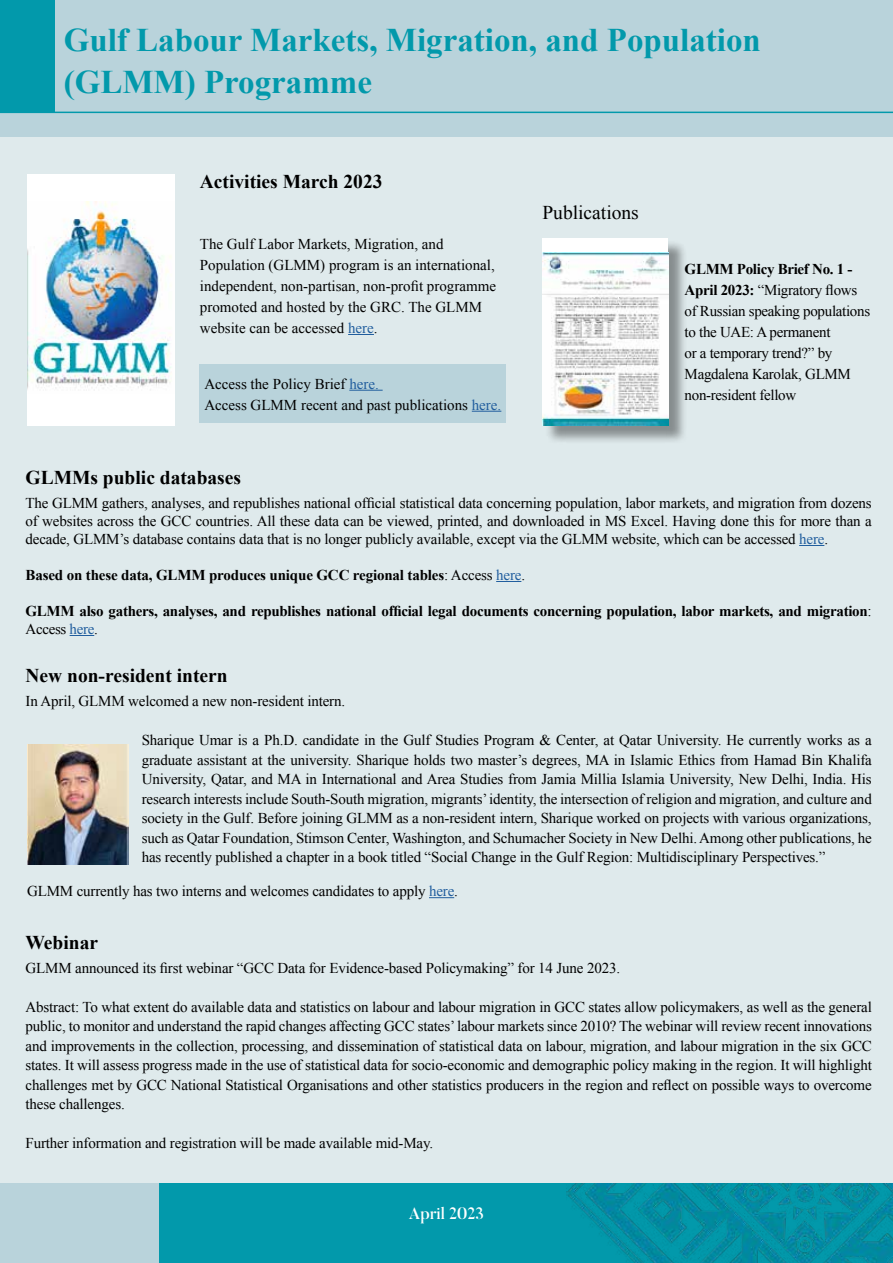
<style>
.page{position:relative;width:893px;height:1263px;background:#fff}
.page>*{position:absolute;margin:0;border:0;box-sizing:border-box;transform-origin:0 0}
.t1{font:700 33px/42px "Times New Roman";color:#0299ab}
.t2{font:700 19.5px "Times New Roman";color:#000}
.t3{font:19.5px "Times New Roman";color:#000}
.t4{font:500 16.5px "Butler";color:#fff}
.t5{font:15px/21px "Times New Roman";letter-spacing:-.01em;color:#000;text-align:justify}
.t6{font:700 15px/18px "Times New Roman";letter-spacing:-.02em;color:#000}
.s1{color:#215e9e}
.s2{font-weight:700}
.s3{font-weight:400}
.s4{font-weight:400;color:#215e9e}
</style>
<div class="page">
<div style="left:0;top:5px;width:893px;height:1258px;background:#dfeaec"></div>
<div style="left:0;top:1183px;width:198px;height:80px;background:#b9d3db"></div>
<div style="left:159px;top:1183px;width:734px;height:80px;background:#0299ab"></div>
<img style="left:567px;top:1183px;width:326px;height:80px">
<div style="left:0;top:0;width:893px;height:137px;background:#b9d3db"></div>
<hr style="left:0;top:112px;width:893px;height:1px;background:#0299ab">
<div style="left:0;top:0;width:54px;height:112px;background:#0299ab"></div>
<svg style="left:799px;top:545px;width:25px;height:1px"></svg>
<svg style="left:496px;top:581px;width:25px;height:1px"></svg>
<svg style="left:70px;top:635px;width:24px;height:1px"></svg>
<svg style="left:348px;top:334px;width:26px;height:1px"></svg>
<div style="left:545px;top:240px;width:142px;height:205px;background:#000;opacity:.4"></div>
<div style="left:542px;top:238px;width:126px;height:188px;background:#fff"></div>
<img style="left:542px;top:253px;width:126px;height:173px">
<div style="left:27px;top:174px;width:147px;height:252px;background:#fff"></div>
<img style="left:27px;top:201px;width:145px;height:190px">
<div style="left:200px;top:364px;width:306px;height:59px;background:#b9d3db"></div>
<hr style="left:349px;top:390px;width:34px;height:1px;background:#215e9e">
<svg style="left:472px;top:411px;width:29px;height:1px"></svg>
<img style="left:27px;top:744px;width:102px;height:121px">
<svg style="left:429px;top:897px;width:25px;height:1px"></svg>
<h1 class="t1" style="left:64px;top:18px;width:699px">Gulf Labour Markets, Migration, and Population (GLMM) Programme</h1>
<h2 class="t2" style="left:200px;top:168px;width:184px">Activities March 2023</h2>
<p class="t5" style="left:200px;top:233px;width:298px;text-align:left">The Gulf Labor Markets, Migration, and Population (GLMM) program is an international, independent, non-partisan, non-profit programme promoted and hosted by the GRC. The GLMM website can be accessed <span class="s1">here</span>.</p>
<p class="t5" style="left:204px;top:373px;width:298px">Access the Policy Brief <span class="s1">here.<br></span>Access GLMM recent and past publications <span class="s1">here.</span></p>
<h2 class="t2" style="left:26px;top:464px;width:217px">GLMMs public databases</h2>
<h2 class="t3" style="left:542px;top:200px;width:98px">Publications</h2>
<p class="t5" style="left:685px;top:258px;width:187px;text-align:left"><span class="s2">GLMM Policy Brief No. 1 -<br>April 2023:</span> “Migratory flows of Russian speaking populations to the UAE: A permanent<br>or a temporary trend?” by<br>Magdalena Karolak, GLMM non-resident fellow</p>
<p class="t5" style="left:25px;top:494px;width:848px;line-height:18px">The GLMM gathers, analyses, and republishes national official statistical data concerning population, labor markets, and migration from dozens of websites across the GCC countries. All these data can be viewed, printed, and downloaded in MS Excel. Having done this for more than a decade, GLMM’s database contains data that is no longer publicly available, except via the GLMM website, which can be accessed <span class="s1">here</span>.</p>
<p class="t6" style="left:25px;top:565px;width:501px">Based on these data, GLMM produces unique GCC regional tables<span class="s3">: Access</span> <span class="s4">here</span><span class="s3">.</span></p>
<p class="t6" style="left:25px;top:601px;width:848px">GLMM also gathers, analyses, and republishes national official legal documents concerning population, labor markets, and migration<span class="s3">:<br>Access</span> <span class="s4">here</span><span class="s3">.</span></p>
<h2 class="t2" style="left:26px;top:662px;width:204px">New non-resident intern</h2>
<p class="t5" style="left:26px;top:690px;width:321px">In April, GLMM welcomed a new non-resident intern.</p>
<p class="t5" style="left:142px;top:730px;width:732px;line-height:19.5px">Sharique Umar is a Ph.D. candidate in the Gulf Studies Program &amp; Center, at Qatar University. He currently works as a graduate assistant at the university. Sharique holds two master’s degrees, MA in Islamic Ethics from Hamad Bin Khalifa University, Qatar, and MA in International and Area Studies from Jamia Millia Islamia University, New Delhi, India. His research interests include South-South migration, migrants’ identity, the intersection of religion and migration, and culture and society in the Gulf. Before joining GLMM as a non-resident intern, Sharique worked on projects with various organizations, such as Qatar Foundation, Stimson Center, Washington, and Schumacher Society in New Delhi. Among other publications, he has recently published a chapter in a book titled “Social Change in the Gulf Region: Multidisciplinary Perspectives.”</p>
<p class="t5" style="left:27px;top:880px;width:432px">GLMM currently has two interns and welcomes candidates to apply <span class="s1">here</span>.</p>
<h2 class="t2" style="left:26px;top:929px;width:74px">Webinar</h2>
<p class="t5" style="left:26px;top:957px;width:596px">GLMM announced its first webinar “GCC Data for Evidence-based Policymaking” for 14 June 2023.</p>
<p class="t5" style="left:26px;top:997px;width:848px;line-height:19.5px">Abstract: To what extent do available data and statistics on labour and labour migration in GCC states allow policymakers, as well as the general public, to monitor and understand the rapid changes affecting GCC states’ labour markets since 2010? The webinar will review recent innovations and improvements in the collection, processing, and dissemination of statistical data on labour, migration, and labour migration in the six GCC states. It will assess progress made in the use of statistical data for socio-economic and demographic policy making in the region. It will highlight challenges met by GCC National Statistical Organisations and other statistics producers in the region and reflect on possible ways to overcome these challenges.</p>
<p class="t5" style="left:26px;top:1132px;width:409px">Further information and registration will be made available mid-May.</p>
<p class="t4" style="left:409px;top:1202px;width:77px">April 2023</p>
</div>
